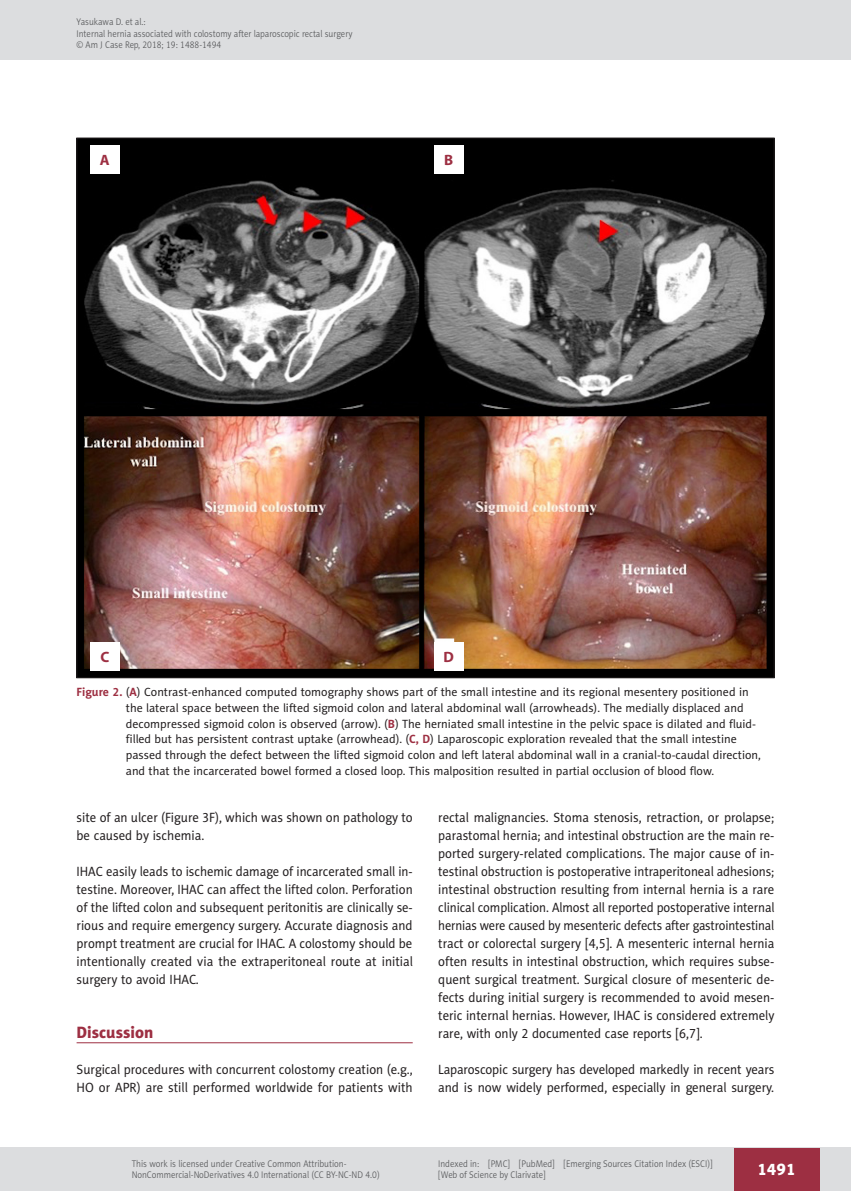
<style>
.page{position:relative;width:851px;height:1191px;background:#fff}
.page>*{position:absolute;margin:0;border:0;box-sizing:border-box;transform-origin:0 0}
.AJCR_Headline_1{font:16.5px "Naomi Sans EFN Heavy";color:#9d2f42}
.t1{font:16.5px "Naomi Sans EFN Heavy";color:#fff}
.t2{font:700 15px "Myriad Pro";color:#9d2f42}
.AJCR_Body{font:13.5px/18px "Naomi Sans EFN";color:#231f20;scale:.95 1}
.AJCR_Body-2{font:13.5px/18px "Naomi Sans EFN";color:#231f20;text-align:justify;scale:.94 1}
.AJCR_Rycina_tytul{font:12px/15.8px "Naomi Sans EFN";color:#231f20}
.t3{font:9.75px/11.2px "Naomi Sans EFN Light";color:#57585a;scale:.9 1}
.s1{font-weight:700;color:#9d2f42}
</style>
<div class="page">
<hr style="left:77px;top:1042px;width:335px;height:1px;background:#9d2f42">
<img style="left:79px;top:140px;width:693px;height:536px">
<div style="left:90px;top:146px;width:29px;height:28px;background:#fff"></div>
<div style="left:90px;top:642px;width:29px;height:28px;background:#fff"></div>
<div style="left:434px;top:146px;width:29px;height:28px;background:#fff"></div>
<div style="left:434px;top:642px;width:29px;height:28px;background:#fff"></div>
<div style="left:0;top:1148px;width:850px;height:43px;background:#dcdddf"></div>
<div style="left:733px;top:1147px;width:86px;height:43px;background:#9d2f42"></div>
<div style="left:0;top:0;width:850px;height:60px;background:#dcdddf"></div>
<p class="t3" style="left:77px;top:16px;width:308px">Yasukawa D. et al.:<br>Internal hernia associated with colostomy after laparoscopic rectal surgery © Am J Case Rep, 2018; 19: 1488-1494</p>
<p class="t2" style="left:100px;top:151px;width:11px">A</p>
<p class="t2" style="left:444px;top:151px;width:11px">B</p>
<p class="t2" style="left:100px;top:647px;width:10px">C</p>
<p class="t2" style="left:443px;top:647px;width:12px">D</p>
<p class="AJCR_Rycina_tytul" style="left:126px;top:684px;width:636px;text-indent:-49px"><span class="s1">Figure 2.</span> (<span class="s1">A</span>) Contrast-enhanced computed tomography shows part of the small intestine and its regional mesentery positioned in the lateral space between the lifted sigmoid colon and lateral abdominal wall (arrowheads). The medially displaced and decompressed sigmoid colon is observed (arrow). (<span class="s1">B</span>) The herniated small intestine in the pelvic space is dilated and fluid&shy;filled but has persistent contrast uptake (arrowhead). (<span class="s1">C, D</span>) Laparoscopic exploration revealed that the small intestine passed through the defect between the lifted sigmoid colon and left lateral abdominal wall in a cranial-to-caudal direction, and that the incarcerated bowel formed a closed loop. This malposition resulted in partial occlusion of blood flow.</p>
<p class="AJCR_Body" style="left:77px;top:808px;width:355px">site of an ulcer (Figure 3F), which was shown on pathology to be caused by ischemia.</p>
<p class="AJCR_Body-2" style="left:77px;top:862px;width:359px">IHAC easily leads to ischemic damage of incarcerated small in&shy;testine. Moreover, IHAC can affect the lifted colon. Perforation of the lifted colon and subsequent peritonitis are clinically se&shy;rious and require emergency surgery. Accurate diagnosis and prompt treatment are crucial for IHAC. A colostomy should be intentionally created via the extraperitoneal route at initial surgery to avoid IHAC.</p>
<p class="AJCR_Headline_1" style="left:77px;top:1022px;width:78px">Discussion</p>
<p class="AJCR_Body" style="left:77px;top:1060px;width:355px">Surgical procedures with concurrent colostomy creation (e.g.,<br>HO or APR) are still performed worldwide for patients with</p>
<p class="t3" style="left:132px;top:1158px;width:277px">This work is licensed under Creative Common Attribution-<br>NonCommercial-NoDerivatives 4.0 International (CC BY-NC-ND 4.0)</p>
<p class="AJCR_Body" style="left:438px;top:808px;width:355px;text-align:justify">rectal malignancies. Stoma stenosis, retraction, or prolapse; parastomal hernia; and intestinal obstruction are the main re&shy;ported surgery-related complications. The major cause of in&shy;testinal obstruction is postoperative intraperitoneal adhesions; intestinal obstruction resulting from internal hernia is a rare clinical complication. Almost all reported postoperative internal hernias were caused by mesenteric defects after gastrointestinal tract or colorectal surgery [4,5]. A mesenteric internal hernia often results in intestinal obstruction, which requires subse&shy;quent surgical treatment. Surgical closure of mesenteric de&shy;fects during initial surgery is recommended to avoid mesen&shy;teric internal hernias. However, IHAC is considered extremely rare, with only 2 documented case reports [6,7].</p>
<p class="AJCR_Body" style="left:438px;top:1060px;width:355px">Laparoscopic surgery has developed markedly in recent years and is now widely performed, especially in general surgery.</p>
<p class="t3" style="left:438px;top:1158px;width:306px">Indexed in: [PMC] [PubMed] [Emerging Sources Citation Index (ESCI)] [Web of Science by Clarivate]</p>
<p class="t1" style="left:757px;top:1159px;width:40px">1491</p>
</div>
